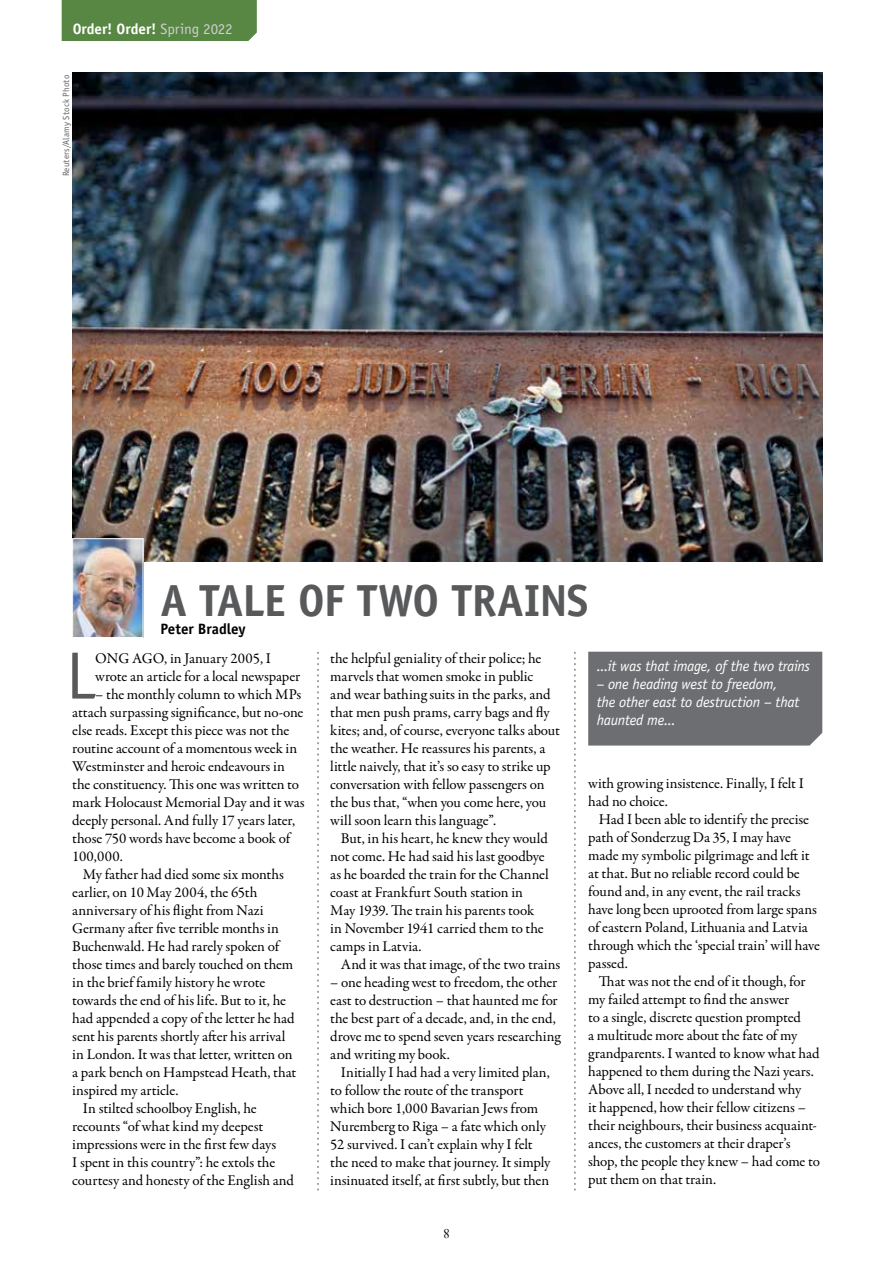
<style>
.page{position:relative;width:893px;height:1263px;background:#fff}
.page>*{position:absolute;margin:0;border:0;box-sizing:border-box;transform-origin:0 0}
.t1{font:67.05px "Officina Sans Std";color:#58595b}
.t2{font:700 45px "Officina Sans Std";letter-spacing:-.015em;color:#58595b}
.t3{font:15px/18px "Garamond Premr Pro";letter-spacing:-.01em;color:#000}
.t4{font:italic 15px/18px "Officina Sans Std";letter-spacing:-.02em;color:#fff}
.t5{font:700 15px "Officina Sans Std";color:#fff}
.t6{font:700 15px "Officina Sans Std";letter-spacing:-.005em;color:#000}
.t7{font:15px "Garamond Premr Pro Disp";color:#000}
.t8{font:9px "Officina Sans Std";letter-spacing:.015em;color:#636466}
.s1{font-weight:400;color:#cdcfd0}
</style>
<div class="page">
<div style="left:62px;top:0;width:195px;height:41px;background:#588744"></div>
<div style="left:588px;top:652px;width:234px;height:93px;background:#6d6e71"></div>
<svg style="left:317px;top:652px;width:2px;height:538px"></svg>
<svg style="left:574px;top:652px;width:1px;height:538px"></svg>
<img style="left:72px;top:72px;width:750px;height:489px">
<img style="left:74px;top:540px;width:67px;height:96px">
<div style="left:72px;top:538px;width:71px;height:100px;border:1px solid #fff"></div>
<p class="t5" style="left:73px;top:19px;width:161px">Order! Order! <span class="s1">Spring 2022</span></p>
<p class="t8" style="left:61px;top:176px;width:103px;rotate:-90deg">Reuters/Alamy Stock Photo</p>
<h2 class="t2" style="left:160px;top:572px;width:430px">A TALE OF TWO TRAINS</h2>
<p class="t6" style="left:160px;top:619px;width:87px">Peter Bradley</p>
<h1 class="t1" style="left:66px;top:637px;width:31px">L</h1>
<p class="t3" style="left:95px;top:649px;width:206px">ONG AGO, in January 2005, I wrote an article for a local newspaper</p>
<p class="t3" style="left:72px;top:685px;width:234px;text-indent:23px">– the monthly column to which MPs attach surpassing significance, but no-one else reads. Except this piece was not the routine account of a momentous week in Westminster and heroic endeavours in the constituency. This one was written to mark Holocaust Memorial Day and it was deeply personal. And fully 17 years later, those 750 words have become a book of 100,000.</p>
<p class="t3" style="left:83px;top:865px;width:203px">My father had died some six months</p>
<p class="t3" style="left:72px;top:883px;width:187px">earlier, on 10 May 2004, the 65th</p>
<p class="t3" style="left:72px;top:901px;width:193px">anniversary of his flight from Nazi</p>
<p class="t3" style="left:72px;top:919px;width:208px">Germany after five terrible months in</p>
<p class="t3" style="left:72px;top:937px;width:208px">Buchenwald. He had rarely spoken of</p>
<p class="t3" style="left:72px;top:955px;width:223px">those times and barely touched on them</p>
<p class="t3" style="left:72px;top:973px;width:194px">in the brief family history he wrote</p>
<p class="t3" style="left:72px;top:991px;width:215px">towards the end of his life. But to it, he</p>
<p class="t3" style="left:72px;top:1009px;width:224px">had appended a copy of the letter he had</p>
<p class="t3" style="left:72px;top:1027px;width:215px">sent his parents shortly after his arrival</p>
<p class="t3" style="left:72px;top:1045px;width:222px">in London. It was that letter, written on</p>
<p class="t3" style="left:72px;top:1063px;width:226px">a park bench on Hampstead Heath, that</p>
<p class="t3" style="left:72px;top:1081px;width:108px">inspired my article.</p>
<p class="t3" style="left:83px;top:1099px;width:175px">In stilted schoolboy English, he</p>
<p class="t3" style="left:72px;top:1117px;width:192px">recounts “of what kind my deepest</p>
<p class="t3" style="left:72px;top:1135px;width:205px">impressions were in the first few days</p>
<p class="t3" style="left:72px;top:1153px;width:204px">I spent in this country”: he extols the</p>
<p class="t3" style="left:72px;top:1171px;width:223px">courtesy and honesty of the English and</p>
<p class="t3" style="left:330px;top:649px;width:231px">the helpful geniality of their police; he marvels that women smoke in public<br>and wear bathing suits in the parks, and that men push prams, carry bags and fly kites; and, of course, everyone talks about the weather. He reassures his parents, a little naively, that it’s so easy to strike up conversation with fellow passengers on the bus that, “when you come here, you will soon learn this language”.</p>
<p class="t3" style="left:330px;top:829px;width:220px;text-indent:11px">But, in his heart, he knew they would not come. He had said his last goodbye as he boarded the train for the Channel coast at Frankfurt South station in May 1939. The train his parents took in November 1941 carried them to the camps in Latvia.</p>
<p class="t3" style="left:341px;top:955px;width:221px">And it was that image, of the two trains</p>
<p class="t3" style="left:330px;top:973px;width:232px">– one heading west to freedom, the other east to destruction – that haunted me for the best part of a decade, and, in the end, drove me to spend seven years researching and writing my book.</p>
<p class="t3" style="left:330px;top:1063px;width:222px;text-indent:11px">Initially I had had a very limited plan, to follow the route of the transport which bore 1,000 Bavarian Jews from Nuremberg to Riga – a fate which only 52 survived. I can’t explain why I felt the need to make that journey. It simply insinuated itself, at first subtly, but then</p>
<p class="t7" style="left:443px;top:1225px;width:8px">8</p>
<p class="t4" style="left:597px;top:657px;width:215px">...it was that image, of the two trains</p>
<p class="t4" style="left:597px;top:675px;width:204px">– one heading west to freedom, the other east to destruction – that haunted me...</p>
<p class="t3" style="left:588px;top:775px;width:217px">with growing insistence. Finally, I felt I had no choice.</p>
<p class="t3" style="left:588px;top:811px;width:233px;text-indent:11px">Had I been able to identify the precise path of Sonderzug Da 35, I may have made my symbolic pilgrimage and left it at that. But no reliable record could be found and, in any event, the rail tracks have long been uprooted from large spans of eastern Poland, Lithuania and Latvia through which the ‘special train’ will have passed.</p>
<p class="t3" style="left:588px;top:973px;width:233px;text-indent:11px">That was not the end of it though, for my failed attempt to find the answer<br>to a single, discrete question prompted<br>a multitude more about the fate of my grandparents. I wanted to know what had happened to them during the Nazi years.<br>Above all, I needed to understand why<br>it happened, how their fellow citizens – their neighbours, their business acquaint&shy;ances, the customers at their draper’s shop, the people they knew – had come to put them on that train.</p>
</div>
